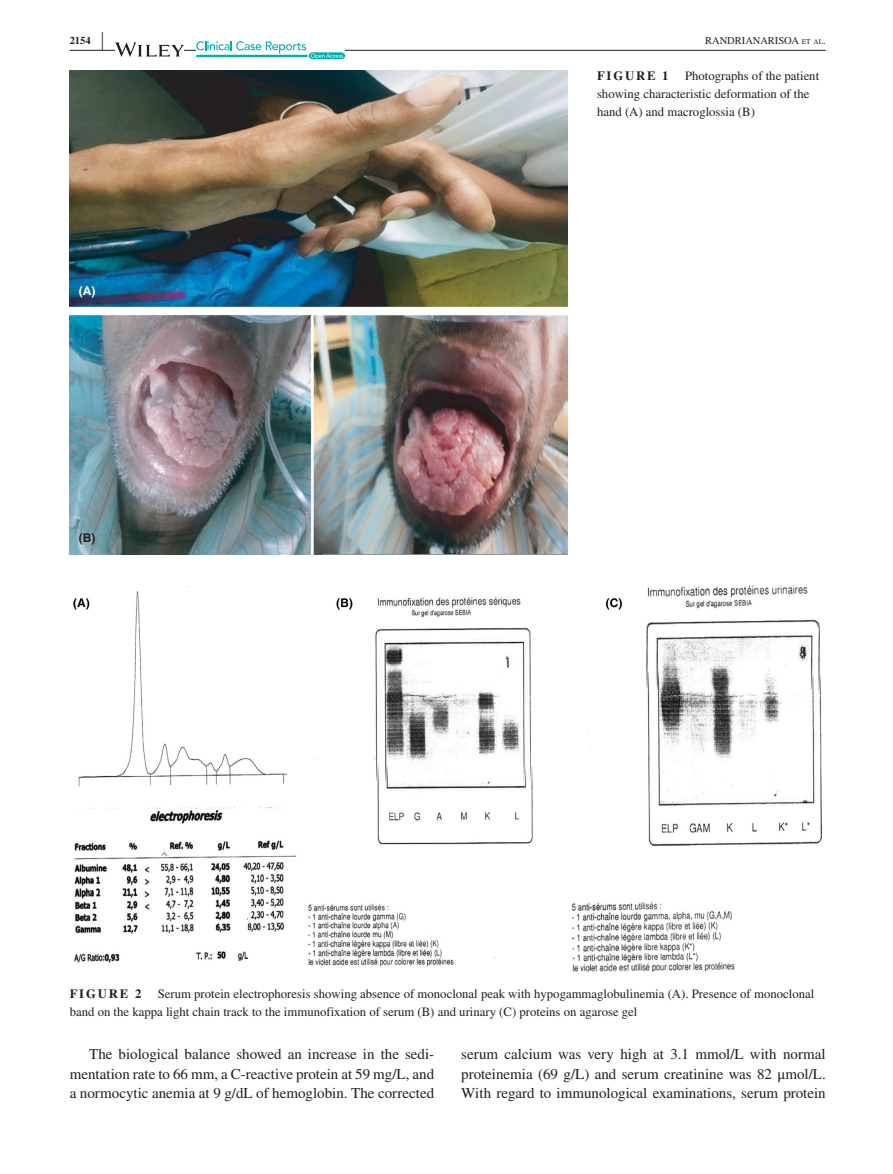
<style>
.page{position:relative;width:893px;height:1174px;background:#fff}
.page>*{position:absolute;margin:0;border:0;box-sizing:border-box;transform-origin:0 0}
.t1{font:700 25.95px "STIX";color:#231f20;scale:.36 1}
.t2{font:15px/19.5px "STIX";color:#231f20;text-align:justify}
.t3{font:12.75px/18px "STIX";color:#231f20}
.t4{font:700 12.75px "STIX";letter-spacing:.14em;color:#231f20}
.t5{font:700 12px "Helvetica";color:#fff}
.t6{font:700 12px "Helvetica";color:#231f20}
.t7{font:10.5px "STIX";color:#231f20}
.t8{font:700 10.5px "STIX";color:#231f20}
.s1{font-size:7.35px}
</style>
<div class="page">
<hr style="left:70px;top:50px;width:756px;height:1px;background:#231f20">
<svg style="left:115px;top:42px;width:69px;height:15px"></svg>
<svg style="left:196px;top:41px;width:149px;height:18px"></svg>
<img style="left:70px;top:70px;width:497px;height:484px">
<img style="left:74px;top:585px;width:748px;height:386px">
<p class="t8" style="left:70px;top:34px;width:22px">2154</p>
<h1 class="t1" style="left:102px;top:26px;width:7px">|</h1>
<p class="t7" style="left:705px;top:33px;width:122px">RANDRIANARISOA <span class="s1">et al</span>.</p>
<p class="t5" style="left:79px;top:283px;width:18px">(A)</p>
<p class="t6" style="left:79px;top:530px;width:18px">(B)</p>
<p class="t4" style="left:597px;top:68px;width:73px">FIGURE 1</p>
<p class="t3" style="left:597px;top:67px;width:224px;text-indent:88px">Photographs of the patient showing characteristic deformation of the hand (A) and macroglossia (B)</p>
<p class="t4" style="left:70px;top:986px;width:73px">FIGURE 2</p>
<p class="t3" style="left:70px;top:986px;width:746px;text-indent:88px">Serum protein electrophoresis showing absence of monoclonal peak with hypogammaglobulinemia (A). Presence of monoclonal band on the kappa light chain track to the immunofixation of serum (B) and urinary (C) proteins on agarose gel</p>
<p class="t2" style="left:70px;top:1045px;width:366px;text-indent:20px">The biological balance showed an increase in the sedi&shy;mentation rate to 66 mm, a C-reactive protein at 59 mg/L, and a normocytic anemia at 9 g/dL of hemoglobin. The corrected</p>
<p class="t2" style="left:461px;top:1045px;width:366px">serum calcium was very high at 3.1 mmol/L with normal proteinemia (69 g/L) and serum creatinine was 82 μmol/L.<br>With regard to immunological examinations, serum protein</p>
</div>
